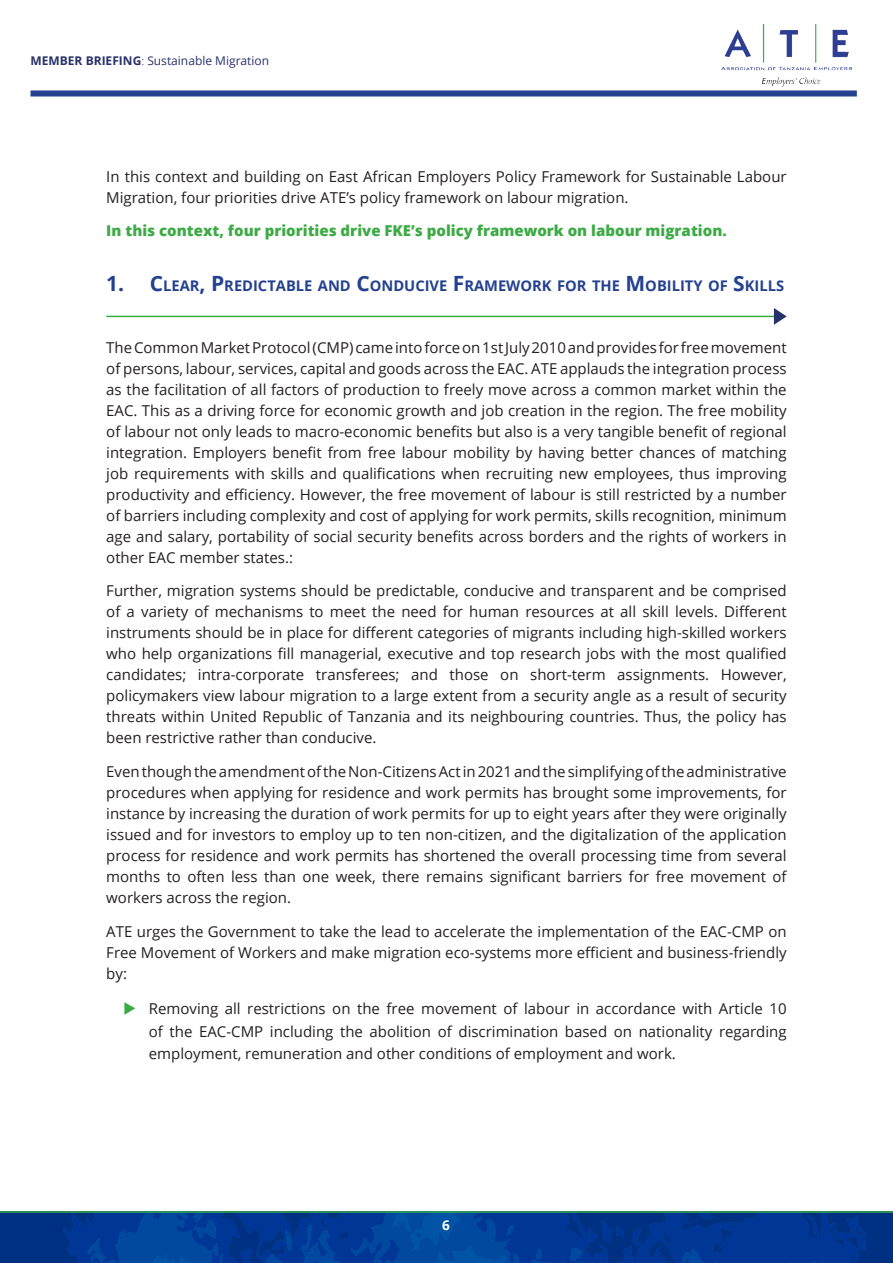
<style>
.page{position:relative;width:893px;height:1263px;background:#fff}
.page>*{position:absolute;margin:0;border:0;box-sizing:border-box;transform-origin:0 0}
.t1{font:15px/21px "Open Sans";color:#231f20;text-align:justify}
.t2{font:800 15px "Open Sans";color:#3dab45}
.t3{font:700 14.7px "Open Sans";color:#24418f}
.t4{font:700 13.5px "Open Sans";color:#fff}
.t5{font:12px "Open Sans";color:#28326a}
.s1{font-weight:700}
.s2{font-weight:300}
.s3{font-size:21px}
.s4{color:#3dab45}
</style>
<div class="page">
<svg style="left:0;top:1213px;width:893px;height:50px;background:#003993"></svg>
<div style="left:31px;top:90px;width:826px;height:6px;background:#24418f"></div>
<img style="left:721px;top:24px;width:131px;height:63px">
<hr style="left:0;top:1211px;width:893px;height:2px;background:#3dab45">
<hr style="left:106px;top:316px;width:668px;height:1px;background:#3dab45">
<svg style="left:774px;top:308px;width:13px;height:17px"></svg>
<p class="t5" style="left:31px;top:52px;width:240px"><span class="s1">MEMBER BRIEFING</span><span class="s2">:</span> Sustainable Migration</p>
<p class="t1" style="left:106px;top:165px;width:682px">In this context and building on East African Employers Policy Framework for Sustainable Labour<br>Migration, four priorities drive ATE’s policy framework on labour migration.</p>
<p class="t2" style="left:106px;top:219px;width:622px">In this context, four priorities drive FKE’s policy framework on labour migration.</p>
<p class="t3" style="left:106px;top:275px;width:679px"><span class="s3">1. C</span>LEAR<span class="s3">, P</span>REDICTABLE AND <span class="s3">C</span>ONDUCIVE <span class="s3">F</span>RAMEWORK FOR THE <span class="s3">M</span> OBILITY OF <span class="s3">S</span>KILLS</p>
<p class="t1" style="left:106px;top:336px;width:682px">The Common Market Protocol (CMP) came into force on 1st July 2010 and provides for free movement of persons, labour, services, capital and goods across the EAC. ATE applauds the integration process as the facilitation of all factors of production to freely move across a common market within the EAC. This as a driving force for economic growth and job creation in the region. The free mobility of labour not only leads to macro-economic benefits but also is a very tangible benefit of regional integration. Employers benefit from free labour mobility by having better chances of matching job requirements with skills and qualifications when recruiting new employees, thus improving productivity and efficiency. However, the free movement of labour is still restricted by a number of barriers including complexity and cost of applying for work permits, skills recognition, minimum age and salary, portability of social security benefits across borders and the rights of workers in other EAC member states.:</p>
<p class="t1" style="left:106px;top:580px;width:682px">Further, migration systems should be predictable, conducive and transparent and be comprised of a variety of mechanisms to meet the need for human resources at all skill levels. Different instruments should be in place for different categories of migrants including high-skilled workers who help organizations fill managerial, executive and top research jobs with the most qualified candidates; intra-corporate transferees; and those on short-term assignments. However, policymakers view labour migration to a large extent from a security angle as a result of security threats within United Republic of Tanzania and its neighbouring countries. Thus, the policy has been restrictive rather than conducive.</p>
<p class="t1" style="left:106px;top:761px;width:682px">Even though the amendment of the Non-Citizens Act in 2021 and the simplifying of the administrative procedures when applying for residence and work permits has brought some improvements, for instance by increasing the duration of work permits for up to eight years after they were originally issued and for investors to employ up to ten non-citizen, and the digitalization of the application process for residence and work permits has shortened the overall processing time from several months to often less than one week, there remains significant barriers for free movement of workers across the region.</p>
<p class="t1" style="left:106px;top:920px;width:682px">ATE urges the Government to take the lead to accelerate the implementation of the EAC-CMP on Free Movement of Workers and make migration eco-systems more efficient and business-friendly by:</p>
<p class="t1" style="left:149px;top:997px;width:639px;line-height:22.5px;text-indent:-26px"><span class="s4">▶</span> Removing all restrictions on the free movement of labour in accordance with Article 10 of the EAC-CMP including the abolition of discrimination based on nationality regarding employment, remuneration and other conditions of employment and work.</p>
<p class="t4" style="left:442px;top:1216px;width:9px">6</p>
</div>
